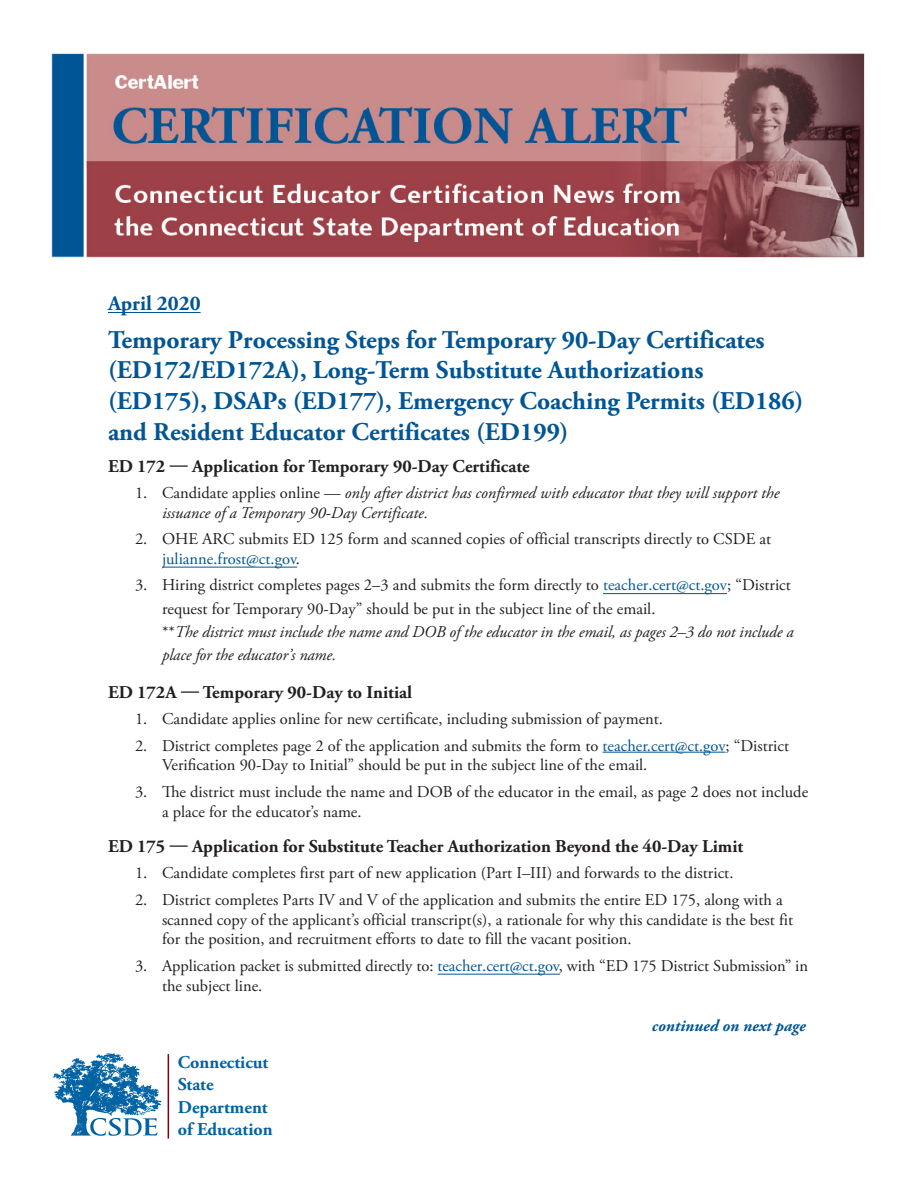
<style>
.page{position:relative;width:918px;height:1188px;background:#fff}
.page>*{position:absolute;margin:0;border:0;box-sizing:border-box;transform-origin:0 0}
.t1{font:700 25.5px/30.6px "Adobe Garamond Pro";color:#005594}
.t2{font:700 21px "Adobe Garamond Pro";color:#005594}
.t3{font:700 18px "Adobe Garamond Pro";color:#231f20}
.t4{font:700 18px "Adobe Garamond Pro";color:#0163a3}
.t5{font:16.5px/19.8px "Adobe Garamond Pro";color:#231f20}
.t6{font:italic 16.5px/19.6px "Adobe Garamond Pro";color:#231f20}
.t7{font:italic 700 16.5px "Adobe Garamond Pro";color:#005594}
.s1{font-style:normal}
.s2{color:#005594}
.s3{font-style:italic}
</style>
<div class="page">
<img style="left:51px;top:53px;width:814px;height:205px">
<hr style="left:108px;top:312px;width:93px;height:1px;background:#005594">
<hr style="left:603px;top:752px;width:123px;height:1px;background:#005594">
<svg style="left:53px;top:1053px;width:108px;height:83px"></svg>
<hr style="left:168px;top:1054px;width:1px;height:85px;background:#820123">
<hr style="left:162px;top:567px;width:135px;height:1px;background:#005594">
<hr style="left:603px;top:593px;width:124px;height:1px;background:#005594">
<hr style="left:438px;top:974px;width:122px;height:1px;background:#005594">
<p class="t2" style="left:108px;top:292px;width:94px">April 2020</p>
<p class="t1" style="left:108px;top:325px;width:697px">Temporary Processing Steps for Temporary 90-Day Certificates (ED172/ED172A), Long-Term Substitute Authorizations (ED175), DSAPs (ED177), Emergency Coaching Permits (ED186) and Resident Educator Certificates (ED199)</p>
<p class="t3" style="left:108px;top:456px;width:423px">ED 172 — Application for Temporary 90-Day Certificate</p>
<p class="t6" style="left:162px;top:483px;width:619px;text-indent:-27px"><span class="s1">1. Candidate applies online —</span> only after district has confirmed with educator that they will support the issuance of a Temporary 90-Day Certificate.</p>
<p class="t5" style="left:162px;top:530px;width:611px;text-indent:-27px">2. OHE ARC submits ED 125 form and scanned copies of official transcripts directly to CSDE at <span class="s2">julianne.frost@ct.gov</span>.</p>
<p class="t5" style="left:162px;top:574px;width:633px;line-height:23.2px;text-indent:-27px">3. Hiring district completes pages 2–3 and submits the form directly to <span class="s2">teacher.cert@ct.gov</span>; “District request for Temporary 90-Day” should be put in the subject line of the email.<br>**<span class="s3">The district must include the name and DOB of the educator in the email, as pages 2–3 do not include a place for the educator’s name.</span></p>
<p class="t3" style="left:108px;top:682px;width:306px">ED 172A — Temporary 90-Day to Initial</p>
<p class="t5" style="left:135px;top:709px;width:530px">1. Candidate applies online for new certificate, including submission of payment.</p>
<p class="t5" style="left:162px;top:736px;width:629px;text-indent:-27px">2. District completes page 2 of the application and submits the form to <span class="s2">teacher.cert@ct.gov</span>; “District<br>Verification 90-Day to Initial” should be put in the subject line of the email.</p>
<p class="t5" style="left:162px;top:782px;width:648px;text-indent:-27px">3. The district must include the name and DOB of the educator in the email, as page 2 does not include a place for the educator’s name.</p>
<p class="t3" style="left:108px;top:836px;width:637px">ED 175 — Application for Substitute Teacher Authorization Beyond the 40-Day Limit</p>
<p class="t5" style="left:135px;top:864px;width:600px">1. Candidate completes first part of new application (Part I–III) and forwards to the district.</p>
<p class="t5" style="left:162px;top:890px;width:633px;text-indent:-27px">2. District completes Parts IV and V of the application and submits the entire ED 175, along with a scanned copy of the applicant’s official transcript(s), a rationale for why this candidate is the best fit for the position, and recruitment efforts to date to fill the vacant position.</p>
<p class="t5" style="left:162px;top:956px;width:648px;text-indent:-27px">3. Application packet is submitted directly to: <span class="s2">teacher.cert@ct.gov</span>, with “ED 175 District Submission” in the subject line.</p>
<p class="t4" style="left:178px;top:1052px;width:92px">Connecticut</p>
<p class="t4" style="left:178px;top:1074px;width:37px">State</p>
<p class="t4" style="left:178px;top:1097px;width:91px">Department</p>
<p class="t4" style="left:178px;top:1119px;width:96px">of Education</p>
<p class="t7" style="left:652px;top:1016px;width:155px">continued on next page</p>
</div>
